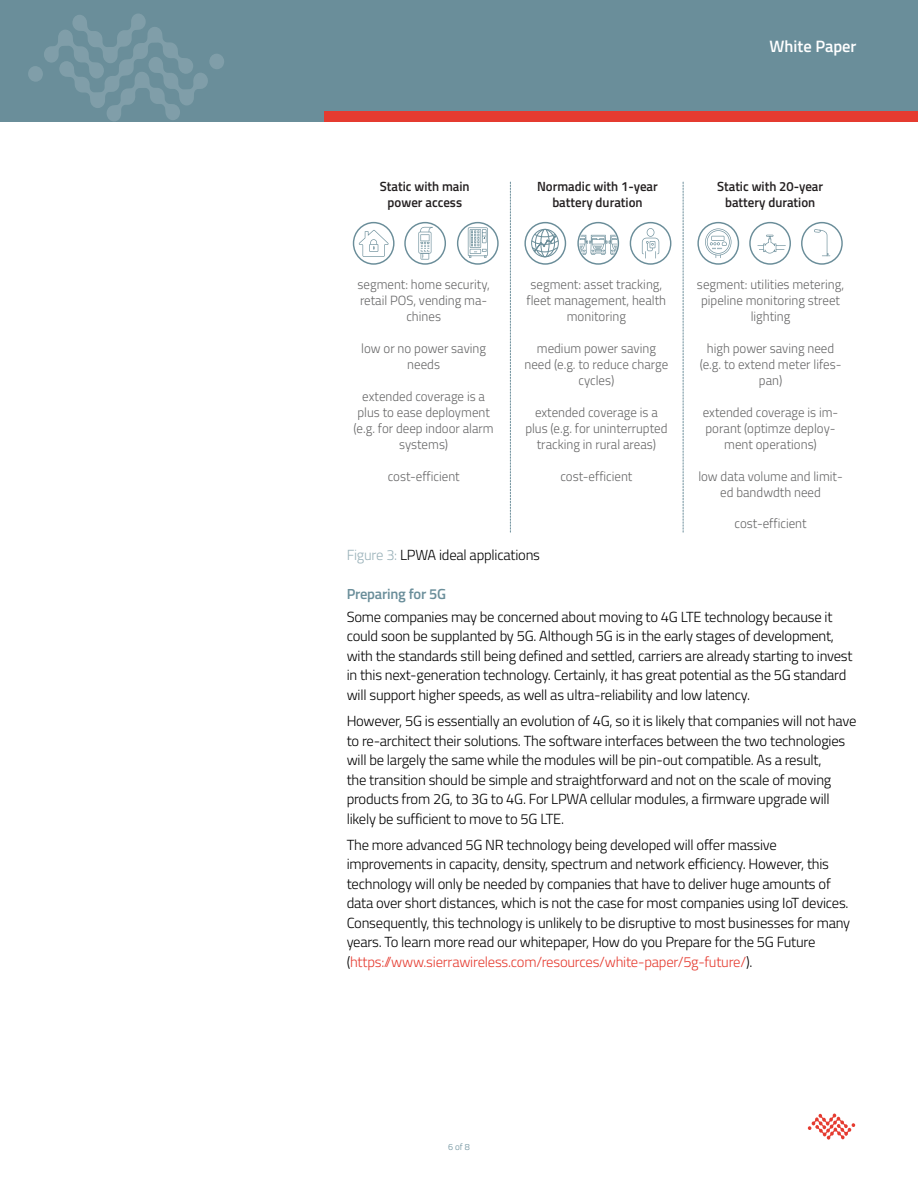
<style>
.page{position:relative;width:918px;height:1188px;background:#fff}
.page>*{position:absolute;margin:0;border:0;box-sizing:border-box;transform-origin:0 0}
.t1{font:600 16.5px "Titillium Web";color:#fff}
.t2{font:300 14.7px/19.5px "Titillium Web";letter-spacing:-.015em;color:#000}
.t3{font:600 14.7px "Titillium Web";letter-spacing:-.015em;color:#6a8e9a}
.t4{font:300 13.35px/15.9px "Titillium Web";color:#666667;text-align:center}
.t5{font:600 13.35px/15.9px "Titillium Web";color:#231f20;text-align:center}
.t6{font:300 9px "Titillium Web";color:#6a8e9a}
.s1{color:#99b1b9}
.s2{color:#e53b30}
</style>
<div class="page">
<div style="left:0;top:0;width:918px;height:122px;background:#6a8e9a"></div>
<div style="left:324px;top:111px;width:594px;height:11px;background:#e53b30"></div>
<svg style="left:28px;top:14px;width:196px;height:107px"></svg>
<svg style="left:510px;top:182px;width:1px;height:350px"></svg>
<svg style="left:683px;top:182px;width:1px;height:350px"></svg>
<svg style="left:353px;top:222px;width:42px;height:43px"></svg>
<svg style="left:404px;top:222px;width:42px;height:43px"></svg>
<svg style="left:457px;top:222px;width:42px;height:43px"></svg>
<svg style="left:524px;top:222px;width:42px;height:43px"></svg>
<svg style="left:577px;top:222px;width:42px;height:43px"></svg>
<svg style="left:630px;top:222px;width:41px;height:43px"></svg>
<svg style="left:697px;top:222px;width:42px;height:43px"></svg>
<svg style="left:749px;top:222px;width:42px;height:43px"></svg>
<svg style="left:801px;top:222px;width:42px;height:43px"></svg>
<svg style="left:808px;top:1113px;width:47px;height:27px"></svg>
<p class="t1" style="left:769px;top:33px;width:89px">White Paper</p>
<p class="t5" style="left:380px;top:178px;width:91px">Static with main power access</p>
<p class="t5" style="left:537px;top:178px;width:122px">Normadic with 1-year battery duration</p>
<p class="t5" style="left:717px;top:178px;width:108px">Static with 20-year battery duration</p>
<p class="t4" style="left:358px;top:276px;width:134px">segment: home security, retail POS, vending ma&shy;chines</p>
<p class="t4" style="left:361px;top:340px;width:126px">low or no power saving needs</p>
<p class="t4" style="left:354px;top:388px;width:142px">extended coverage is a plus to ease deployment (e.g. for deep indoor alarm systems)</p>
<p class="t4" style="left:388px;top:467px;width:74px">cost-efficient</p>
<p class="t4" style="left:527px;top:276px;width:141px">segment: asset tracking, fleet management, health monitoring</p>
<p class="t4" style="left:525px;top:340px;width:145px">medium power saving need (e.g. to reduce charge cycles)</p>
<p class="t4" style="left:525px;top:403px;width:144px">extended coverage is a plus (e.g. for uninterrupted tracking in rural areas)</p>
<p class="t4" style="left:560px;top:467px;width:74px">cost-efficient</p>
<p class="t4" style="left:697px;top:276px;width:149px">segment: utilities metering, pipeline monitoring street lighting</p>
<p class="t4" style="left:700px;top:340px;width:143px">high power saving need (e.g. to extend meter lifes&shy;pan)</p>
<p class="t4" style="left:703px;top:403px;width:137px">extended coverage is im&shy;porant (optimze deploy&shy;ment operations)</p>
<p class="t4" style="left:698px;top:467px;width:146px">low data volume and limit&shy;ed bandwdth need</p>
<p class="t4" style="left:735px;top:515px;width:74px">cost-efficient</p>
<p class="t2" style="left:347px;top:544px;width:195px"><span class="s1">Figure 3:</span> LPWA ideal applications</p>
<p class="t3" style="left:347px;top:583px;width:101px">Preparing for 5G</p>
<p class="t2" style="left:347px;top:606px;width:507px">Some companies may be concerned about moving to 4G LTE technology because it could soon be supplanted by 5G. Although 5G is in the early stages of development, with the standards still being defined and settled, carriers are already starting to invest in this next-generation technology. Certainly, it has great potential as the 5G standard will support higher speeds, as well as ultra-reliability and low latency.</p>
<p class="t2" style="left:347px;top:710px;width:511px">However, 5G is essentially an evolution of 4G, so it is likely that companies will not have to re-architect their solutions. The software interfaces between the two technologies will be largely the same while the modules will be pin-out compatible. As a result,<br>the transition should be simple and straightforward and not on the scale of moving products from 2G, to 3G to 4G. For LPWA cellular modules, a firmware upgrade will likely be sufficient to move to 5G LTE.</p>
<p class="t2" style="left:347px;top:834px;width:505px">The more advanced 5G NR technology being developed will offer massive improvements in capacity, density, spectrum and network efficiency. However, this technology will only be needed by companies that have to deliver huge amounts of data over short distances, which is not the case for most companies using IoT devices.<br>Consequently, this technology is unlikely to be disruptive to most businesses for many years. To learn more read our whitepaper, How do you Prepare for the 5G Future (<span class="s2">https://www.sierrawireless.com/resources/white-paper/5g-future/</span>).</p>
<p class="t6" style="left:448px;top:1140px;width:23px">6 of 8</p>
</div>
